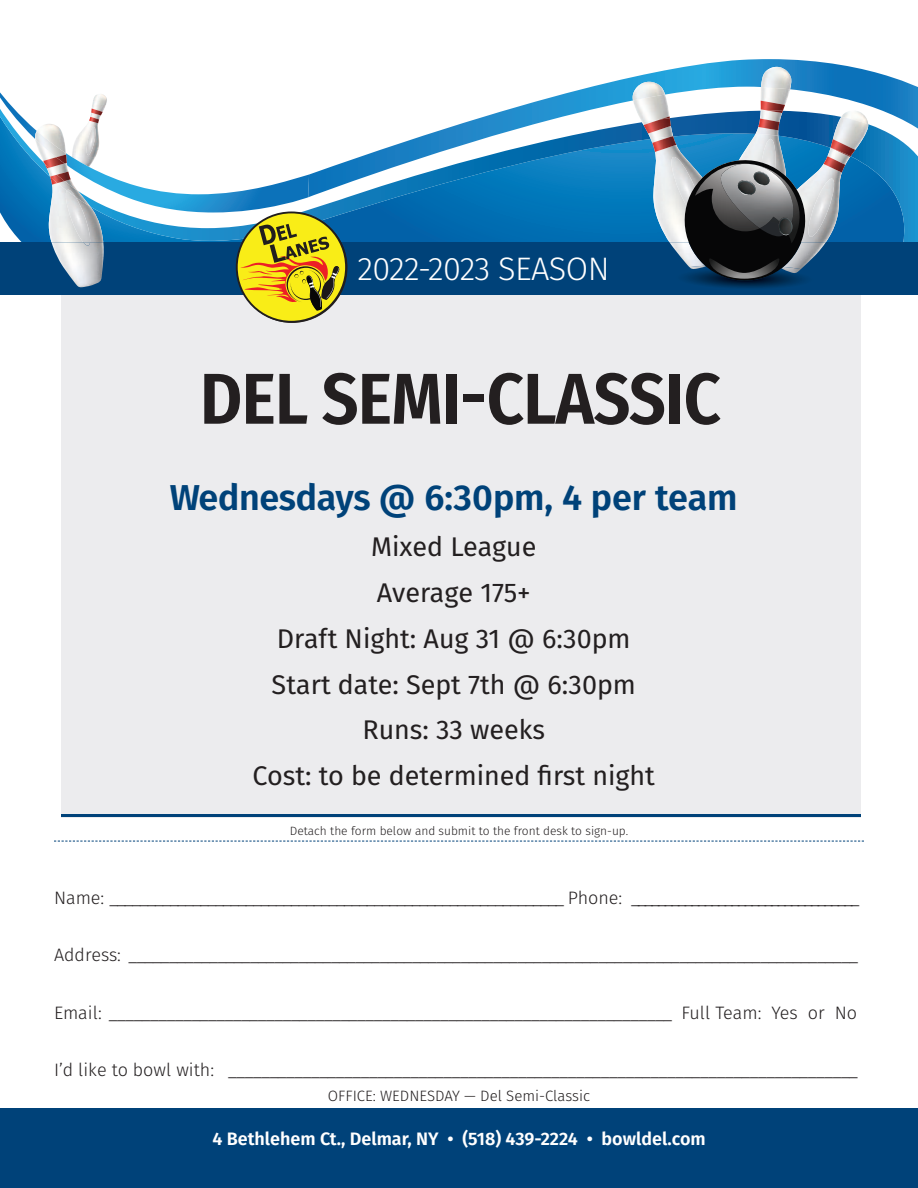
<style>
.page{position:relative;width:918px;height:1188px;background:#fff}
.page>*{position:absolute;margin:0;border:0;box-sizing:border-box;transform-origin:0 0}
.t1{font:600 72px "Fira Sans Condensed";letter-spacing:-.01em;color:#231f20}
.t2{font:600 36px "Fira Sans";letter-spacing:-.01em;color:#004279}
.t3{font:300 32.55px "Fira Sans";letter-spacing:-.02em;color:#fff}
.t4{font:27px/45.9px "Fira Sans";color:#231f20;text-align:center}
.t5{font:300 18px "Fira Sans";color:#231f20}
.t6{font:600 18px "Fira Sans";color:#fff}
.t7{font:300 15px "Fira Sans";color:#231f20}
.t8{font:300 12px "Fira Sans";color:#231f20}
</style>
<div class="page">
<div style="left:61px;top:292px;width:800px;height:525px;background:#ececee"></div>
<hr style="left:61px;top:814px;width:800px;height:3px;background:#004279">
<svg style="left:0;top:92px;width:918px;height:151px"></svg>
<svg style="left:308px;top:59px;width:610px;height:138px"></svg>
<div style="left:0;top:243px;width:918px;height:52px;background:#004279"></div>
<img style="left:761px;top:89px;width:29px;height:12px">
<img style="left:761px;top:67px;width:30px;height:22px">
<img style="left:841px;top:110px;width:27px;height:7px">
<img style="left:833px;top:157px;width:17px;height:86px">
<img style="left:833px;top:117px;width:35px;height:34px">
<img style="left:833px;top:139px;width:22px;height:17px">
<img style="left:833px;top:156px;width:12px;height:17px">
<img style="left:833px;top:179px;width:2px;height:58px">
<img style="left:653px;top:152px;width:7px;height:91px">
<img style="left:651px;top:139px;width:1px;height:13px">
<img style="left:645px;top:133px;width:15px;height:6px">
<img style="left:633px;top:95px;width:37px;height:27px">
<img style="left:642px;top:119px;width:2px;height:6px">
<img style="left:633px;top:82px;width:32px;height:18px">
<img style="left:644px;top:118px;width:16px;height:15px">
<img style="left:652px;top:136px;width:8px;height:16px">
<svg style="left:660px;top:101px;width:173px;height:187px"></svg>
<img style="left:49px;top:183px;width:54px;height:60px">
<img style="left:57px;top:181px;width:33px;height:26px">
<img style="left:52px;top:243px;width:52px;height:44px">
<img style="left:35px;top:124px;width:31px;height:37px">
<img style="left:35px;top:131px;width:31px;height:26px">
<img style="left:64px;top:191px;width:27px;height:52px">
<svg style="left:43px;top:155px;width:35px;height:42px"></svg>
<svg style="left:84px;top:243px;width:6px;height:3px"></svg>
<svg style="left:236px;top:212px;width:111px;height:111px;background:#bfb241"></svg>
<svg style="left:54px;top:841px;width:810px;height:1px"></svg>
<div style="left:0;top:1109px;width:918px;height:79px;background:#004279"></div>
<p class="t3" style="left:358px;top:258px;width:253px">2022-2023 SEASON</p>
<p class="t1" style="left:200px;top:374px;width:523px">DEL SEMI-CLASSIC</p>
<p class="t2" style="left:170px;top:476px;width:569px">Wednesdays @ 6:30pm, 4 per team</p>
<p class="t4" style="left:371px;top:526px;width:167px">Mixed League</p>
<p class="t4" style="left:277px;top:572px;width:355px">Average 175+<br>Draft Night: Aug 31 @ 6:30pm</p>
<p class="t4" style="left:272px;top:663px;width:366px">Start date: Sept 7th @ 6:30pm</p>
<p class="t4" style="left:362px;top:709px;width:184px">Runs: 33 weeks</p>
<p class="t4" style="left:252px;top:755px;width:404px">Cost: to be determined first night</p>
<p class="t8" style="left:290px;top:826px;width:340px">Detach the form below and submit to the front desk to sign-up.</p>
<p class="t5" style="left:54px;top:890px;width:807px">Name: ____________________________________________________________ Phone: __________________________________</p>
<p class="t5" style="left:54px;top:948px;width:806px">Address: __________________________________________________________________________________________</p>
<p class="t5" style="left:54px;top:1005px;width:805px">Email: ____________________________________________________________________ Full Team: Yes or No</p>
<p class="t5" style="left:54px;top:1063px;width:806px">I’d like to bowl with: ____________________________________________________________________________</p>
<p class="t7" style="left:328px;top:1090px;width:264px">OFFICE: WEDNESDAY — Del Semi-Classic</p>
<p class="t6" style="left:212px;top:1129px;width:495px">4 Bethlehem Ct., Delmar, NY • (518) 439-2224 • bowldel.com</p>
</div>
